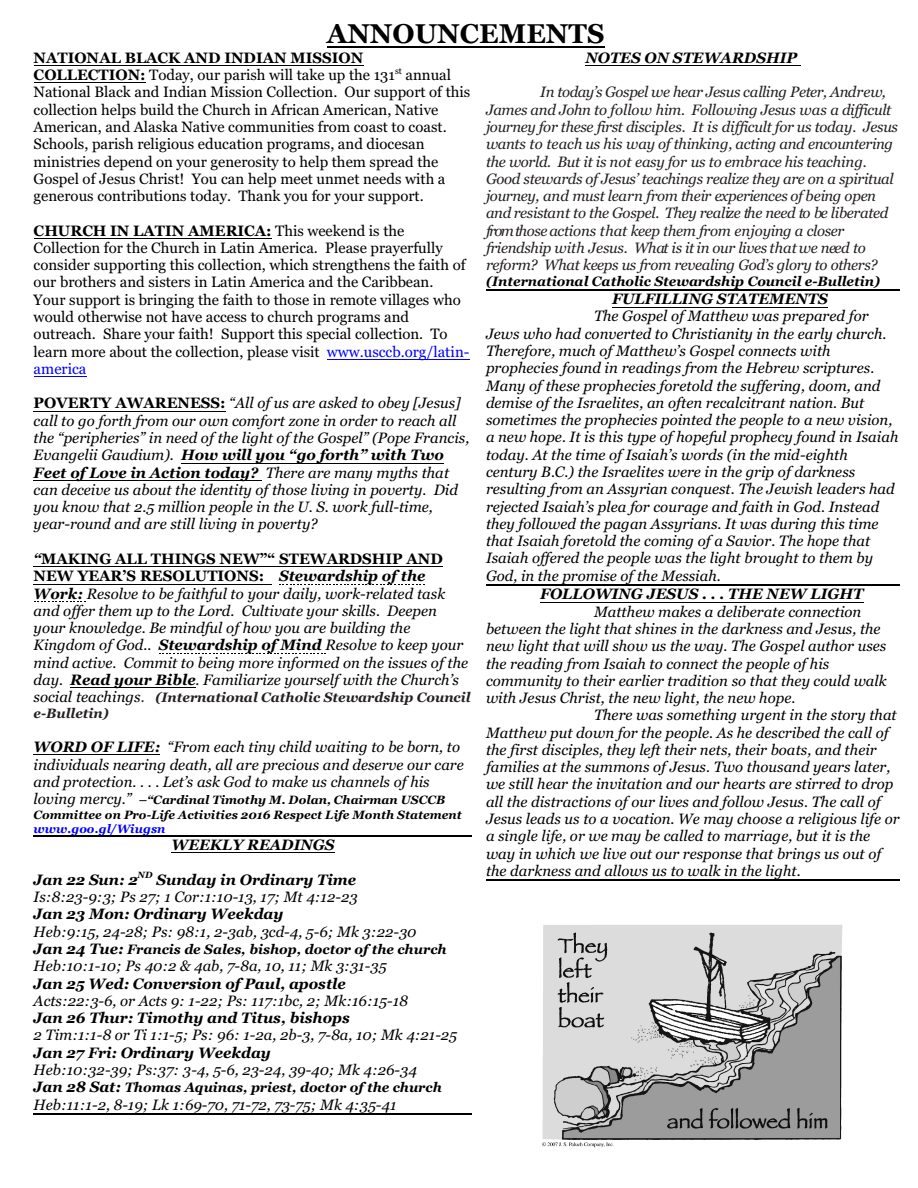
<style>
.page{position:relative;width:918px;height:1188px;background:#fff}
.page>*{position:absolute;margin:0;border:0;box-sizing:border-box;transform-origin:0 0}
.t1{font:700 27px "Georgia";color:#000}
.t2{font:italic 15px/17.2px "Georgia";color:#000}
.t3{font:15px/17.2px "Georgia";color:#000}
.t4{font:italic 15px/17.2px "Georgia";letter-spacing:-.02em;color:#241f21}
.t5{font:italic 700 15px "Georgia";color:#000}
.t6{font:700 15px/17.2px "Georgia";color:#000}
.t7{font:italic 700 13.5px "Georgia";color:#000}
.t8{font:italic 700 13.5px/15.9px "Georgia";color:#241f21}
.t9{font:italic 700 12px/14.5px "Georgia";color:#000}
.t10{font:italic 700 12px "Georgia";letter-spacing:.01em;color:#00f}
.t11{font:9px "Georgia";color:#000}
.t12{font:italic 700 9px "Georgia";color:#000}
.s1{font-weight:400}
.s2{font-weight:700}
.s3{color:#00f}
.s4{font-weight:700;font-style:normal}
.s5{font-weight:400;font-size:15px;color:#000}
.s6{font-weight:400;font-size:15px}
.s7{font-size:15px}
</style>
<div class="page">
<hr style="left:327px;top:46px;width:278px;height:2px;background:#000">
<hr style="left:34px;top:65px;width:329px;height:1px;background:#000">
<hr style="left:34px;top:82px;width:112px;height:1px;background:#000">
<hr style="left:34px;top:238px;width:238px;height:1px;background:#000">
<hr style="left:327px;top:359px;width:142px;height:1px;background:#00f">
<hr style="left:34px;top:376px;width:52px;height:1px;background:#00f">
<hr style="left:34px;top:411px;width:192px;height:1px;background:#000">
<hr style="left:181px;top:463px;width:263px;height:1px;background:#000">
<hr style="left:34px;top:480px;width:228px;height:1px;background:#000">
<hr style="left:34px;top:566px;width:409px;height:1px;background:#000">
<hr style="left:34px;top:584px;width:238px;height:1px;background:#000">
<svg style="left:279px;top:584px;width:146px;height:1px"></svg>
<svg style="left:34px;top:601px;width:52px;height:1px"></svg>
<svg style="left:159px;top:653px;width:166px;height:1px"></svg>
<hr style="left:70px;top:687px;width:126px;height:1px;background:#000">
<hr style="left:34px;top:754px;width:126px;height:1px;background:#000">
<hr style="left:172px;top:852px;width:163px;height:1px;background:#000">
<hr style="left:585px;top:65px;width:216px;height:1px;background:#000">
<hr style="left:612px;top:307px;width:216px;height:1px;background:#000">
<hr style="left:540px;top:602px;width:323px;height:1px;background:#000">
<hr style="left:34px;top:835px;width:438px;height:1px;background:#000">
<hr style="left:34px;top:1113px;width:438px;height:1px;background:#000">
<hr style="left:486px;top:289px;width:414px;height:1px;background:#000">
<hr style="left:486px;top:584px;width:414px;height:1px;background:#000">
<hr style="left:486px;top:879px;width:414px;height:1px;background:#000">
<img style="left:542px;top:925px;width:301px;height:223px">
<h1 class="t1" style="left:327px;top:22px;width:279px">ANNOUNCEMENTS</h1>
<p class="t6" style="left:34px;top:50px;width:419px">NATIONAL BLACK AND INDIAN MISSION<br>COLLECTION: <span class="s1">Today, our parish will take up the 131 annual</span></p>
<p class="t5" style="left:585px;top:51px;width:213px">NOTES ON STEWARDSHIP</p>
<p class="t4" style="left:486px;top:85px;width:414px;text-indent:54px">In today’s Gospel we hear Jesus calling Peter, Andrew, James and John to follow him. Following Jesus was a difficult journey for these first disciples. It is difficult for us today. Jesus wants to teach us his way of thinking, acting and encountering the world. But it is not easy for us to embrace his teaching.<br>Good stewards of Jesus’ teachings realize they are on a spiritual journey, and must learn from their experiences of being open and resistant to the Gospel. They realize the need to be liberated fromthoseactions that keep them from enjoying a closer friendship with Jesus. What is it in our lives thatwe need to reform? What keeps us from revealing God’s glory to others?</p>
<p class="t7" style="left:486px;top:276px;width:396px">(International Catholic Stewardship Council e-Bulletin)</p>
<p class="t5" style="left:612px;top:293px;width:218px">FULFILLING STATEMENTS</p>
<p class="t2" style="left:486px;top:309px;width:414px;text-indent:108px">The Gospel of Matthew was prepared for Jews who had converted to Christianity in the early church.<br>Therefore, much of Matthew’s Gospel connects with prophecies found in readings from the Hebrew scriptures.<br>Many of these prophecies foretold the suffering, doom, and demise of the Israelites, an often recalcitrant nation. But sometimes the prophecies pointed the people to a new vision, a new hope. It is this type of hopeful prophecy found in Isaiah today. At the time of Isaiah’s words (in the mid-eighth century B.C.) the Israelites were in the grip of darkness resulting from an Assyrian conquest. The Jewish leaders had rejected Isaiah’s plea for courage and faith in God. Instead they followed the pagan Assyrians. It was during this time that Isaiah foretold the coming of a Savior. The hope that Isaiah offered the people was the light brought to them by God, in the promise of the Messiah.</p>
<p class="t5" style="left:540px;top:588px;width:325px">FOLLOWING JESUS . . . THE NEW LIGHT</p>
<p class="t2" style="left:594px;top:604px;width:269px">Matthew makes a deliberate connection</p>
<p class="t2" style="left:486px;top:621px;width:396px">between the light that shines in the darkness and Jesus, the</p>
<p class="t2" style="left:486px;top:639px;width:402px">new light that will show us the way. The Gospel author uses</p>
<p class="t2" style="left:486px;top:656px;width:345px">the reading from Isaiah to connect the people of his</p>
<p class="t2" style="left:486px;top:673px;width:402px">community to their earlier tradition so that they could walk</p>
<p class="t2" style="left:486px;top:690px;width:311px">with Jesus Christ, the new light, the new hope.</p>
<p class="t2" style="left:594px;top:708px;width:304px">There was something urgent in the story that</p>
<p class="t2" style="left:486px;top:725px;width:404px">Matthew put down for the people. As he described the call of</p>
<p class="t2" style="left:486px;top:742px;width:392px">the first disciples, they left their nets, their boats, and their</p>
<p class="t2" style="left:486px;top:760px;width:406px">families at the summons of Jesus. Two thousand years later,</p>
<p class="t2" style="left:486px;top:777px;width:409px">we still hear the invitation and our hearts are stirred to drop</p>
<p class="t2" style="left:486px;top:794px;width:396px">all the distractions of our lives and follow Jesus. The call of</p>
<p class="t2" style="left:486px;top:811px;width:415px">Jesus leads us to a vocation. We may choose a religious life or</p>
<p class="t2" style="left:486px;top:829px;width:386px">a single life, or we may be called to marriage, but it is the</p>
<p class="t2" style="left:486px;top:846px;width:397px">way in which we live out our response that brings us out of</p>
<p class="t2" style="left:486px;top:863px;width:316px">the darkness and allows us to walk in the light.</p>
<p class="t11" style="left:395px;top:67px;width:8px">st</p>
<p class="t3" style="left:34px;top:85px;width:438px">National Black and Indian Mission Collection. Our support of this collection helps build the Church in African American, Native American, and Alaska Native communities from coast to coast.<br>Schools, parish religious education programs, and diocesan ministries depend on your generosity to help them spread the Gospel of Jesus Christ! You can help meet unmet needs with a generous contributions today. Thank you for your support.</p>
<p class="t3" style="left:34px;top:223px;width:437px"><span class="s2">CHURCH IN LATIN AMERICA:</span> This weekend is the Collection for the Church in Latin America. Please prayerfully consider supporting this collection, which strengthens the faith of our brothers and sisters in Latin America and the Caribbean.<br>Your support is bringing the faith to those in remote villages who would otherwise not have access to church programs and outreach. Share your faith! Support this special collection. To learn more about the collection, please visit <span class="s3">www.usccb.org/latin&shy;america</span></p>
<p class="t2" style="left:34px;top:396px;width:437px"><span class="s4">POVERTY AWARENESS:</span> “All of us are asked to obey [Jesus] call to go forth from our own comfort zone in order to reach all the “peripheries” in need of the light of the Gospel” (Pope Francis, Evangelii Gaudium). <span class="s2">How will you “go forth” with Two Feet of Love in Action today?</span> There are many myths that can deceive us about the identity of those living in poverty. Did you know that 2.5 million people in the U. S. work full-time, year-round and are still living in poverty?</p>
<p class="t2" style="left:34px;top:551px;width:436px"><span class="s2">“</span><span class="s4">MAKING ALL THINGS NEW”“ STEWARDSHIP AND NEW YEAR’S RESOLUTIONS:</span> <span class="s2">Stewardship of the Work:</span> Resolve to be faithful to your daily, work-related task and offer them up to the Lord. Cultivate your skills. Deepen your knowledge. Be mindful of how you are building the Kingdom of God.. <span class="s2">Stewardship of Mind</span> Resolve to keep your mind active. Commit to being more informed on the issues of the day. <span class="s2">Read your Bible</span>. Familiarize yourself with the Church’s</p>
<p class="t8" style="left:34px;top:691px;width:438px"><span class="s5">social teachings</span><span class="s6">.</span> (International Catholic Stewardship Council e-Bulletin)</p>
<p class="t2" style="left:34px;top:740px;width:432px"><span class="s2">WORD OF LIFE:</span> “From each tiny child waiting to be born, to individuals nearing death, all are precious and deserve our care and protection. . . . Let’s ask God to make us channels of his</p>
<p class="t9" style="left:34px;top:794px;width:430px"><span class="s6">loving mercy.”</span> –“Cardinal Timothy M. Dolan, Chairman USCCB<br>Committee on Pro-Life Activities 2016 Respect Life Month Statement</p>
<p class="t10" style="left:34px;top:823px;width:133px">www.goo.gl/Wiugsn</p>
<p class="t5" style="left:172px;top:839px;width:165px">WEEKLY READINGS</p>
<p class="t5" style="left:34px;top:874px;width:324px">Jan 22 Sun: 2 Sunday in Ordinary Time</p>
<p class="t12" style="left:138px;top:872px;width:16px">ND</p>
<p class="t2" style="left:34px;top:889px;width:325px">Is:8:23-9:3; Ps 27; 1 Cor:1:10-13, 17; Mt 4:12-23</p>
<p class="t5" style="left:34px;top:908px;width:251px">Jan 23 Mon: Ordinary Weekday</p>
<p class="t2" style="left:34px;top:924px;width:384px">Heb:9:15, 24-28; Ps: 98:1, 2-3ab, 3cd-4, 5-6; Mk 3:22-30</p>
<p class="t7" style="left:34px;top:944px;width:415px"><span class="s7">Jan 24 Tue:</span> Francis de Sales, bishop, doctor of the church</p>
<p class="t2" style="left:34px;top:959px;width:354px">Heb:10:1-10; Ps 40:2 &amp; 4ab, 7-8a, 10, 11; Mk 3:31-35</p>
<p class="t5" style="left:34px;top:977px;width:314px">Jan 25 Wed: Conversion of Paul, apostle</p>
<p class="t2" style="left:34px;top:993px;width:376px">Acts:22:3-6, or Acts 9: 1-22; Ps: 117:1bc, 2; Mk:16:15-18</p>
<p class="t5" style="left:34px;top:1012px;width:318px">Jan 26 Thur: Timothy and Titus, bishops</p>
<p class="t2" style="left:34px;top:1028px;width:425px">2 Tim:1:1-8 or Ti 1:1-5; Ps: 96: 1-2a, 2b-3, 7-8a, 10; Mk 4:21-25</p>
<p class="t5" style="left:34px;top:1046px;width:239px">Jan 27 Fri: Ordinary Weekday</p>
<p class="t2" style="left:34px;top:1062px;width:385px">Heb:10:32-39; Ps:37: 3-4, 5-6, 23-24, 39-40; Mk 4:26-34</p>
<p class="t7" style="left:34px;top:1082px;width:410px"><span class="s7">Jan 28 Sat:</span> Thomas Aquinas, priest, doctor of the church</p>
<p class="t2" style="left:34px;top:1097px;width:364px">Heb:11:1-2, 8-19; Lk 1:69-70, 71-72, 73-75; Mk 4:35-41</p>
</div>
